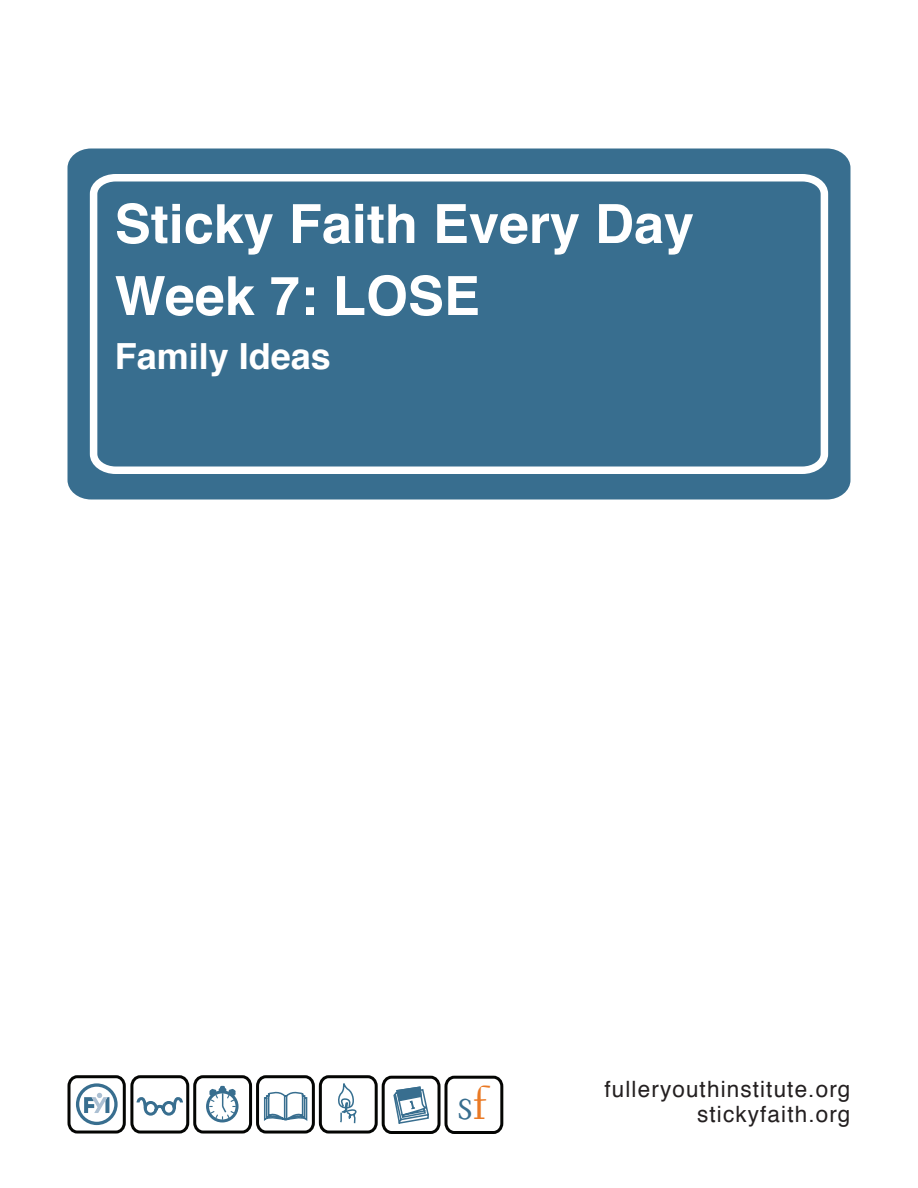
<style>
.page{position:relative;width:918px;height:1188px;background:#fff}
.page>*{position:absolute;margin:0;border:0;box-sizing:border-box;transform-origin:0 0}
.t1{font:700 54px "Helvetica";color:#fff}
.t2{font:46.65px "Electra LH";color:#386e8f}
.t3{font:700 36px "Helvetica";color:#fff}
.t4{font:22.5px "Helvetica";letter-spacing:.05em;color:#231f20}
.s1{color:#ea7924}
</style>
<div class="page">
<svg style="left:76px;top:1083px;width:42px;height:42px"></svg>
<div style="left:68px;top:1075px;width:58px;height:59px;border:3px solid #040503;border-radius:9px"></div>
<svg style="left:130px;top:1075px;width:374px;height:59px"></svg>
<div style="left:68px;top:148px;width:782px;height:352px;background:#386e8f"></div>
<svg style="left:86px;top:170px;width:746px;height:308px"></svg>
<p class="t1" style="left:115px;top:180px;width:581px">Sticky Faith Every Day</p>
<p class="t1" style="left:115px;top:252px;width:367px">Week 7: LOSE</p>
<p class="t3" style="left:115px;top:327px;width:218px">Family Ideas</p>
<h2 class="t2" style="left:458px;top:1075px;width:30px">s<span class="s1">f</span></h2>
<p class="t4" style="left:605px;top:1072px;width:247px">fulleryouthinstitute.org</p>
<p class="t4" style="left:697px;top:1097px;width:155px">stickyfaith.org</p>
</div>
